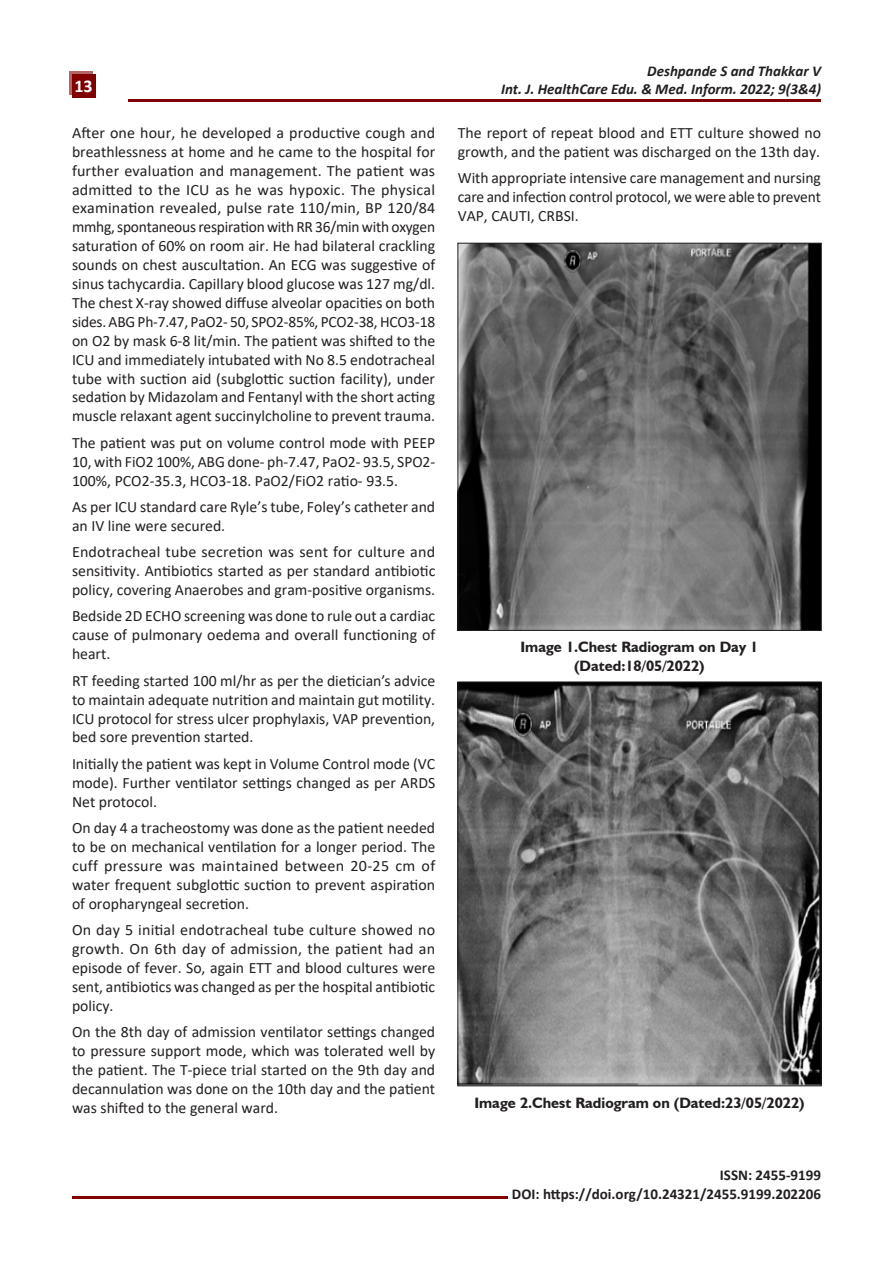
<style>
.page{position:relative;width:893px;height:1263px;background:#fff}
.page>*{position:absolute;margin:0;border:0;box-sizing:border-box;transform-origin:0 0}
.t1{font:700 18px "Calibri";color:#fff}
.t2{font:15.75px/18.9px "Calibri";color:#231f20;text-align:justify}
.t3{font:700 15px/18.9px "Humanist 521 BT";color:#231f20;text-align:center}
.references{font:italic 700 15px "Calibri";color:#231f20}
.t4{font:700 15px "Calibri";color:#231f20}
</style>
<div class="page">
<div style="left:69px;top:71px;width:23px;height:23px;background:#b46666"></div>
<div style="left:72px;top:74px;width:23px;height:23px;background:#800000"></div>
<hr style="left:128px;top:100px;width:693px;height:2px;background:#800000">
<hr style="left:72px;top:1196px;width:435px;height:2px;background:#800000">
<img style="left:460px;top:245px;width:359px;height:384px">
<div style="left:458px;top:243px;width:363px;height:388px;border:1px solid #231f20"></div>
<img style="left:459px;top:683px;width:360px;height:401px">
<div style="left:457px;top:681px;width:364px;height:405px;border:1px solid #231f20"></div>
<p class="t1" style="left:74px;top:74px;width:20px">13</p>
<p class="t2" style="left:72px;top:123px;width:365px">After one hour, he developed a productive cough and breathlessness at home and he came to the hospital for further evaluation and management. The patient was admitted to the ICU as he was hypoxic. The physical examination revealed, pulse rate 110/min, BP 120/84 mmhg, spontaneous respiration with RR 36/min with oxygen saturation of 60% on room air. He had bilateral crackling sounds on chest auscultation. An ECG was suggestive of sinus tachycardia. Capillary blood glucose was 127 mg/dl.<br>The chest X-ray showed diffuse alveolar opacities on both sides. ABG Ph-7.47, PaO2- 50, SPO2-85%, PCO2-38, HCO3-18 on O2 by mask 6-8 lit/min. The patient was shifted to the ICU and immediately intubated with No 8.5 endotracheal tube with suction aid (subglottic suction facility), under sedation by Midazolam and Fentanyl with the short acting muscle relaxant agent succinylcholine to prevent trauma.</p>
<p class="t2" style="left:72px;top:433px;width:365px">The patient was put on volume control mode with PEEP 10, with FiO2 100%, ABG done- ph-7.47, PaO2- 93.5, SPO2- 100%, PCO2-35.3, HCO3-18. PaO2/FiO2 ratio- 93.5.</p>
<p class="t2" style="left:72px;top:497px;width:365px">As per ICU standard care Ryle’s tube, Foley’s catheter and an IV line were secured.</p>
<p class="t2" style="left:72px;top:542px;width:365px">Endotracheal tube secretion was sent for culture and sensitivity. Antibiotics started as per standard antibiotic policy, covering Anaerobes and gram-positive organisms.</p>
<p class="t2" style="left:72px;top:606px;width:365px">Bedside 2D ECHO screening was done to rule out a cardiac cause of pulmonary oedema and overall functioning of heart.</p>
<p class="t2" style="left:72px;top:671px;width:365px">RT feeding started 100 ml/hr as per the dietician’s advice to maintain adequate nutrition and maintain gut motility.<br>ICU protocol for stress ulcer prophylaxis, VAP prevention, bed sore prevention started.</p>
<p class="t2" style="left:72px;top:754px;width:365px">Initially the patient was kept in Volume Control mode (VC mode). Further ventilator settings changed as per ARDS Net protocol.</p>
<p class="t2" style="left:72px;top:818px;width:365px">On day 4 a tracheostomy was done as the patient needed to be on mechanical ventilation for a longer period. The cuff pressure was maintained between 20-25 cm of water frequent subglottic suction to prevent aspiration of oropharyngeal secretion.</p>
<p class="t2" style="left:72px;top:920px;width:365px">On day 5 initial endotracheal tube culture showed no growth. On 6th day of admission, the patient had an episode of fever. So, again ETT and blood cultures were sent, antibiotics was changed as per the hospital antibiotic policy.</p>
<p class="t2" style="left:72px;top:1022px;width:365px">On the 8th day of admission ventilator settings changed to pressure support mode, which was tolerated well by the patient. The T-piece trial started on the 9th day and decannulation was done on the 10th day and the patient was shifted to the general ward.</p>
<p class="references" style="left:647px;top:60px;width:175px">Deshpande S and Thakkar V</p>
<p class="references" style="left:501px;top:78px;width:321px">Int. J. HealthCare Edu. &amp; Med. Inform. 2022; 9(3&amp;4)</p>
<p class="t2" style="left:458px;top:123px;width:365px">The report of repeat blood and ETT culture showed no growth, and the patient was discharged on the 13th day.</p>
<p class="t2" style="left:458px;top:168px;width:365px">With appropriate intensive care management and nursing care and infection control protocol, we were able to prevent VAP, CAUTI, CRBSI.</p>
<p class="t3" style="left:520px;top:637px;width:239px">Image 1.Chest Radiogram on Day 1 (Dated:18/05/2022)</p>
<p class="t3" style="left:474px;top:1093px;width:332px">Image 2.Chest Radiogram on (Dated:23/05/2022)</p>
<p class="t4" style="left:720px;top:1164px;width:103px">ISSN: 2455-9199</p>
<p class="t4" style="left:512px;top:1183px;width:311px">DOI: https://doi.org/10.24321/2455.9199.202206</p>
</div>
